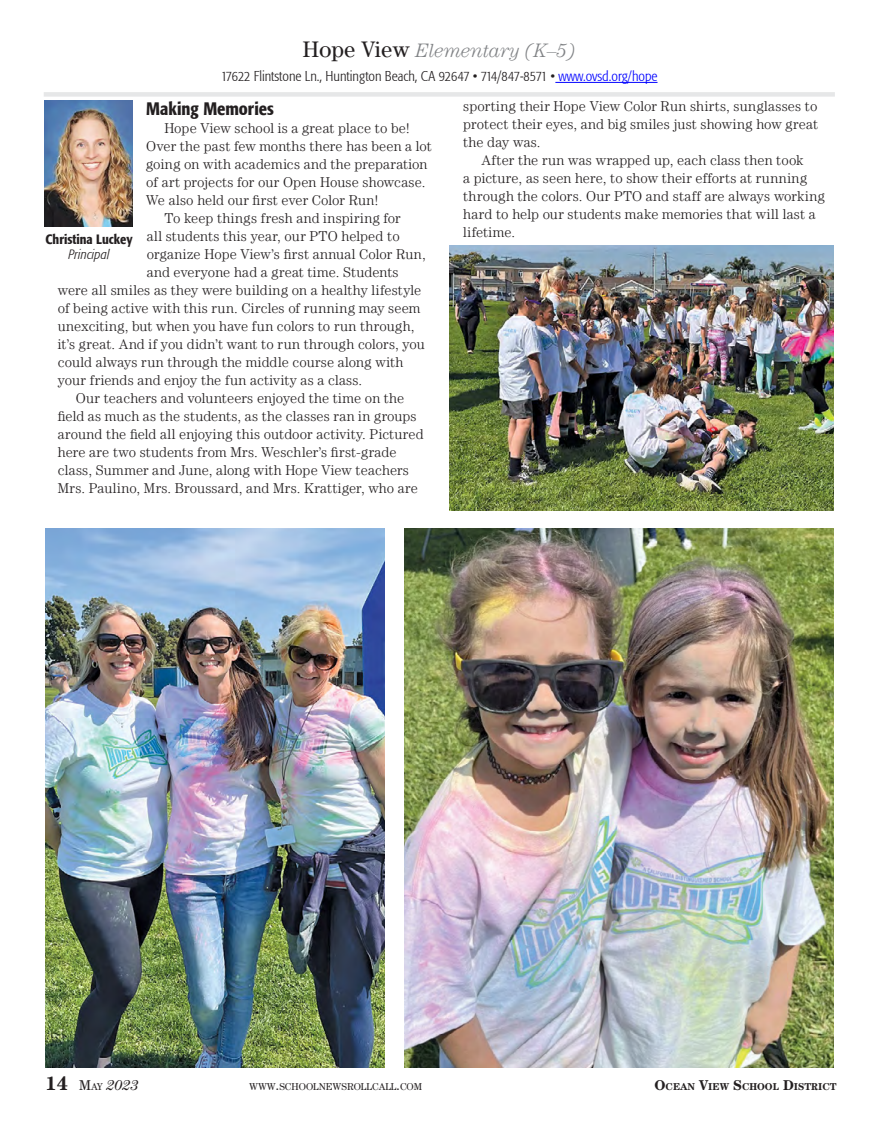
<style>
.page{position:relative;width:878px;height:1121px;background:#fff}
.page>*{position:absolute;margin:0;border:0;box-sizing:border-box;transform-origin:0 0}
.t1{font:italic 300 19.5px "Century LT";letter-spacing:-.005em;color:#808285}
.t2{font:500 condensed 18px "Formata";color:#231f20}
.t3{font:300 14.25px/18px "Century LT";letter-spacing:.01em;color:#231f20;text-align:justify}
.t4{font:300 condensed 14.25px "Formata";color:#231f20}
.t5{font:italic 14.25px "Century LT";color:#231f20}
.t6{font:500 condensed 13.5px "Formata";color:#231f20}
.t7{font:italic 300 condensed 13.5px "Formata";letter-spacing:.005em;color:#231f20}
.t8{font:10.05px "Century LT";color:#231f20}
.t9{font:700 10.05px "Century LT";color:#231f20}
.s1{font-weight:400;font-style:normal;font-size:22.5px;color:#231f20}
.s2{color:#00f}
.s3{font-weight:700;font-style:normal;font-size:19.5px}
.s4{font-style:normal}
.s5{font-style:normal;font-size:10.05px}
.s6{font-size:14.25px}
</style>
<div class="page">
<img style="left:44px;top:101px;width:89px;height:126px">
<div style="left:44px;top:92px;width:790px;height:5px;background:#e6e7e8"></div>
<hr style="left:555px;top:82px;width:102px;height:1px;background:#00f">
<img style="left:405px;top:528px;width:428px;height:539px">
<img style="left:45px;top:528px;width:339px;height:539px">
<img style="left:449px;top:245px;width:384px;height:266px">
<h1 class="t1" style="left:303px;top:40px;width:275px"><span class="s1">Hope View</span> Elementary (K–5)</h1>
<p class="t4" style="left:221px;top:68px;width:438px">17622 Flintstone Ln., Huntington Beach, CA 92647 • 714/847-8571 • <span class="s2">www.ovsd.org/hope</span></p>
<p class="t2" style="left:146px;top:97px;width:129px">Making Memories</p>
<p class="t3" style="left:164px;top:119px;width:246px">Hope View school is a great place to be!</p>
<p class="t3" style="left:146px;top:137px;width:287px">Over the past few months there has been a lot</p>
<p class="t3" style="left:146px;top:155px;width:283px">going on with academics and the preparation</p>
<p class="t3" style="left:146px;top:173px;width:281px">of art projects for our Open House showcase.</p>
<p class="t3" style="left:146px;top:191px;width:233px">We also held our first ever Color Run!</p>
<p class="t3" style="left:164px;top:209px;width:238px">To keep things fresh and inspiring for</p>
<p class="t3" style="left:147px;top:227px;width:254px">all students this year, our PTO helped to</p>
<p class="t3" style="left:147px;top:245px;width:280px">organize Hope View’s first annual Color Run,</p>
<p class="t3" style="left:147px;top:263px;width:253px">and everyone had a great time. Students</p>
<p class="t3" style="left:58px;top:281px;width:365px">were all smiles as they were building on a healthy lifestyle</p>
<p class="t3" style="left:58px;top:299px;width:364px">of being active with this run. Circles of running may seem</p>
<p class="t3" style="left:58px;top:317px;width:358px">unexciting, but when you have fun colors to run through,</p>
<p class="t3" style="left:58px;top:335px;width:368px">it’s great. And if you didn’t want to run through colors, you</p>
<p class="t3" style="left:58px;top:353px;width:347px">could always run through the middle course along with</p>
<p class="t3" style="left:58px;top:371px;width:306px">your friends and enjoy the fun activity as a class.</p>
<p class="t3" style="left:76px;top:389px;width:330px">Our teachers and volunteers enjoyed the time on the</p>
<p class="t3" style="left:58px;top:407px;width:360px">field as much as the students, as the classes ran in groups</p>
<p class="t3" style="left:58px;top:425px;width:367px">around the field all enjoying this outdoor activity. Pictured</p>
<p class="t3" style="left:58px;top:443px;width:340px">here are two students from Mrs. Weschler’s first-grade</p>
<p class="t3" style="left:58px;top:461px;width:353px">class, Summer and June, along with Hope View teachers</p>
<p class="t3" style="left:58px;top:479px;width:361px">Mrs. Paulino, Mrs. Broussard, and Mrs. Krattiger, who are</p>
<p class="t6" style="left:46px;top:231px;width:88px">Christina Luckey</p>
<p class="t7" style="left:68px;top:246px;width:42px">Principal</p>
<p class="t3" style="left:463px;top:97px;width:356px">sporting their Hope View Color Run shirts, sunglasses to protect their eyes, and big smiles just showing how great the day was.</p>
<p class="t3" style="left:463px;top:151px;width:363px;text-align:left;text-indent:18px">After the run was wrapped up, each class then took<br>a picture, as seen here, to show their efforts at running through the colors. Our PTO and staff are always working hard to help our students make memories that will last a lifetime.</p>
<p class="t5" style="left:46px;top:1077px;width:94px"><span class="s3">14</span> <span class="s4">M</span><span class="s5">AY</span> 2023</p>
<p class="t8" style="left:249px;top:1080px;width:174px">WWW<span class="s6">.</span>SCHOOLNEWSROLLCALL<span class="s6">.</span>COM</p>
<p class="t9" style="left:654px;top:1080px;width:184px"><span class="s6">O</span>CEAN <span class="s6">V</span>IEW <span class="s6">S</span>CHOOL <span class="s6">D</span>ISTRICT</p>
</div>
